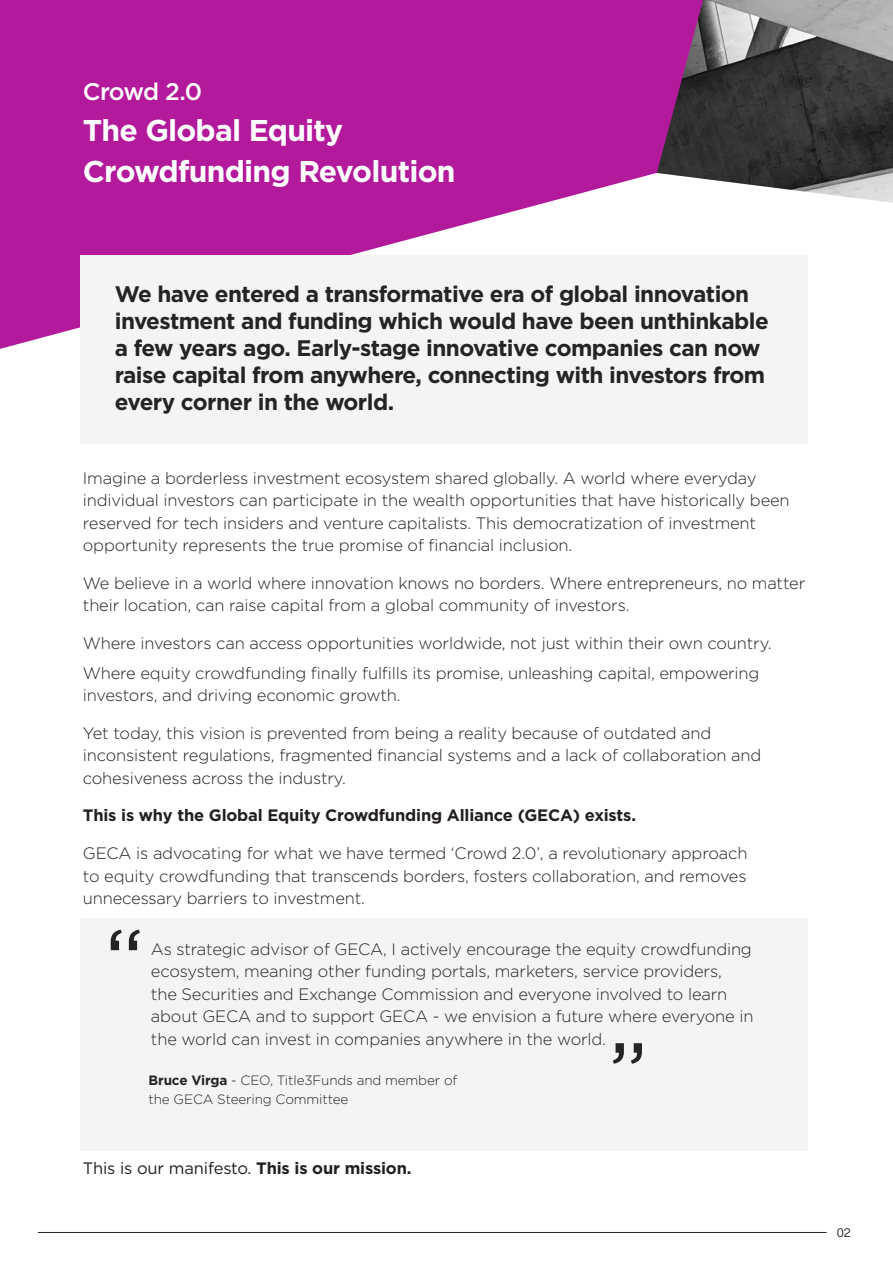
<style>
.page{position:relative;width:893px;height:1263px;background:#fff}
.page>*{position:absolute;margin:0;border:0;box-sizing:border-box;transform-origin:0 0}
.Paragraph_Style_1{font:700 30px "Gotham";letter-spacing:-.025em;color:#fff}
.Paragraph_Style_1-2{font:500 24px "Gotham";letter-spacing:-.045em;color:#fff}
.t1{font:700 22.5px/26.8px "Gotham";letter-spacing:-.025em;color:#242424}
.t2{font:300 16.5px/22.5px "Gotham";letter-spacing:-.01em;color:#231f20}
.t3{font:300 16.5px/22.5px "Gotham";letter-spacing:-.01em;color:#242424}
.t4{font:700 16.5px "Gotham";letter-spacing:-.01em;color:#231f20}
.t5{font:16.5px "Gotham";letter-spacing:-.01em;color:#231f20}
.t6{font:300 13.5px/19.5px "Gotham";letter-spacing:-.01em;color:#242424}
.t7{font:100 12px "Public Sans";color:#242424}
.s1{font-weight:700}
</style>
<div class="page">
<hr style="left:38px;top:1232px;width:789px;height:1px;background:#242424">
<img style="left:703px;top:0;width:190px;height:203px">
<svg style="left:0;top:0;width:703px;height:349px;background:#b62ea1"></svg>
<div style="left:81px;top:255px;width:727px;height:189px;background:#f4f4f4"></div>
<div style="left:81px;top:918px;width:727px;height:232px;background:#f4f4f4"></div>
<svg style="left:613px;top:1043px;width:29px;height:21px"></svg>
<svg style="left:111px;top:930px;width:29px;height:20px"></svg>
<p class="Paragraph_Style_1-2" style="left:83px;top:76px;width:121px">Crowd 2.0</p>
<p class="Paragraph_Style_1" style="left:83px;top:111px;width:262px">The Global Equity</p>
<p class="Paragraph_Style_1" style="left:83px;top:152px;width:374px">Crowdfunding Revolution</p>
<p class="t1" style="left:115px;top:281px;width:656px">We have entered a transformative era of global innovation investment and funding which would have been unthinkable a few years ago. Early-stage innovative companies can now raise capital from anywhere, connecting with investors from every corner in the world.</p>
<p class="t2" style="left:83px;top:466px;width:708px">Imagine a borderless investment ecosystem shared globally. A world where everyday individual investors can participate in the wealth opportunities that have historically been reserved for tech insiders and venture capitalists. This democratization of investment opportunity represents the true promise of financial inclusion.</p>
<p class="t2" style="left:83px;top:571px;width:724px">We believe in a world where innovation knows no borders. Where entrepreneurs, no matter their location, can raise capital from a global community of investors.</p>
<p class="t2" style="left:83px;top:631px;width:690px">Where investors can access opportunities worldwide, not just within their own country.</p>
<p class="t2" style="left:83px;top:661px;width:678px">Where equity crowdfunding finally fulfills its promise, unleashing capital, empowering investors, and driving economic growth.</p>
<p class="t2" style="left:83px;top:721px;width:680px">Yet today, this vision is prevented from being a reality because of outdated and inconsistent regulations, fragmented financial systems and a lack of collaboration and cohesiveness across the industry.</p>
<p class="t4" style="left:83px;top:805px;width:555px">This is why the Global Equity Crowdfunding Alliance (GECA) exists.</p>
<p class="t2" style="left:83px;top:841px;width:666px;text-align:justify">GECA is advocating for what we have termed ‘Crowd 2.0’, a revolutionary approach to equity crowdfunding that transcends borders, fosters collaboration, and removes unnecessary barriers to investment.</p>
<p class="t3" style="left:151px;top:937px;width:602px">As strategic advisor of GECA, I actively encourage the equity crowdfunding ecosystem, meaning other funding portals, marketers, service providers,</p>
<p class="t3" style="left:151px;top:982px;width:604px">the Securities and Exchange Commission and everyone involved to learn about GECA and to support GECA - we envision a future where everyone in the world can invest in companies anywhere in the world.</p>
<p class="t6" style="left:149px;top:1070px;width:310px"><span class="s1">Bruce Virga</span> - CEO, Title3Funds and member of the GECA Steering Committee</p>
<p class="t5" style="left:83px;top:1158px;width:330px">This is our manifesto. <span class="s1">This is our mission.</span></p>
<p class="t7" style="left:837px;top:1224px;width:16px">02</p>
</div>
